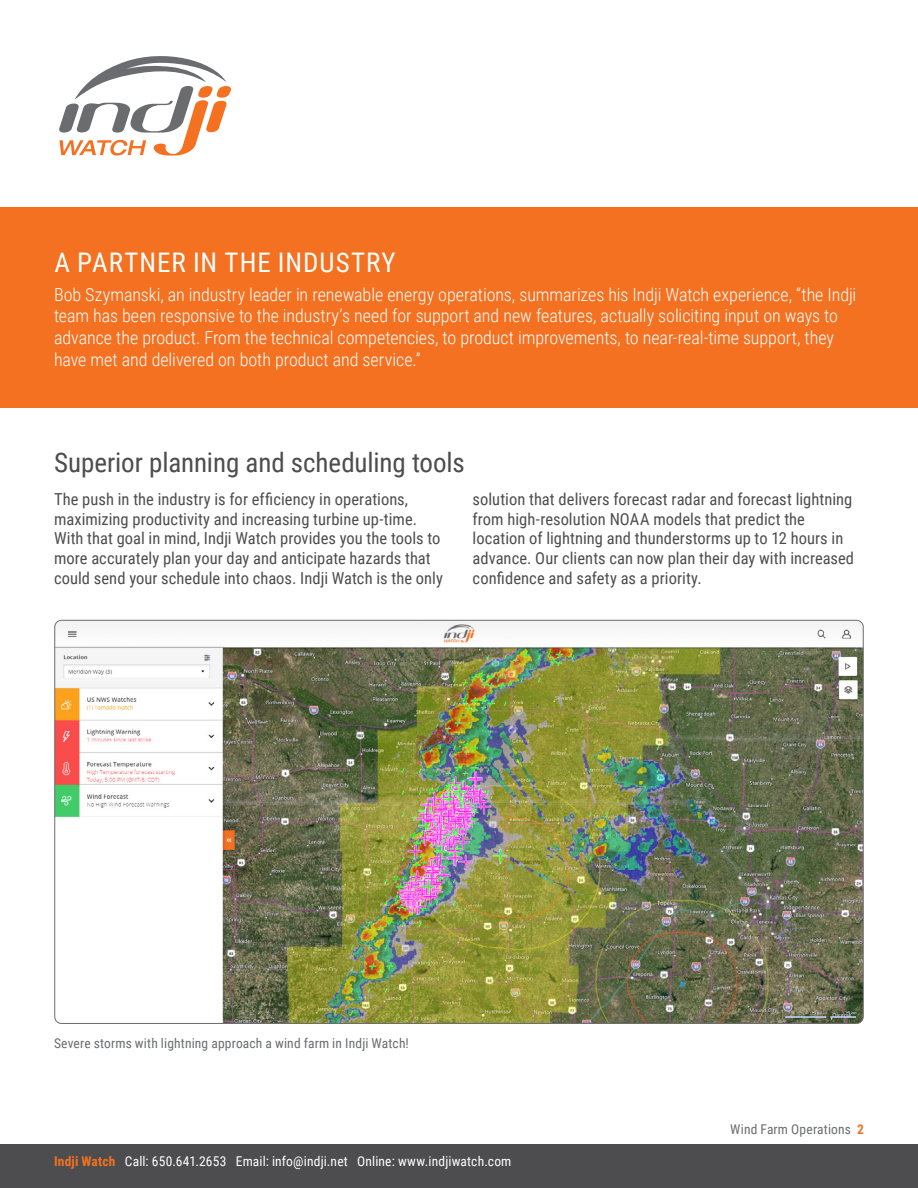
<style>
.page{position:relative;width:918px;height:1188px;background:#fff}
.page>*{position:absolute;margin:0;border:0;box-sizing:border-box;transform-origin:0 0}
.Grey_Subhead_Text__18px{font:27px "Roboto Condensed";letter-spacing:-.005em;color:#4d4d4f}
.Orange_call_out_subhead_text__18px{font:27px "Roboto Condensed";letter-spacing:.035em;color:#fff}
.Call_out_text___14px{font:300 18px/21.6px "Roboto Condensed";letter-spacing:-.005em;color:#fff}
.Body_copy___11px{font:16.5px/19.8px "Roboto Condensed";letter-spacing:.005em;color:#4d4d4f}
.Caption_copy__9px{font:13.5px "Roboto Condensed";letter-spacing:.01em;color:#6b6c6f}
.Caption_copy__9px-2{font:13.5px "Roboto Condensed";letter-spacing:.01em;color:#fff}
.s1{font-weight:700;color:#f37121}
</style>
<div class="page">
<img style="left:55px;top:620px;width:808px;height:402px">
<div style="left:0;top:1145px;width:918px;height:43px;background:#4d4d4f"></div>
<svg style="left:59px;top:56px;width:172px;height:100px"></svg>
<div style="left:0;top:207px;width:918px;height:201px;background:#f37121"></div>
<p class="Orange_call_out_subhead_text__18px" style="left:54px;top:244px;width:343px">A PARTNER IN THE INDUSTRY</p>
<p class="Call_out_text___14px" style="left:54px;top:283px;width:804px">Bob Szymanski, an industry leader in renewable energy operations, summarizes his Indji Watch experience, “the Indji team has been responsive to the industry’s need for support and new features, actually soliciting input on ways to advance the product. From the technical competencies, to product improvements, to near-real-time support, they have met and delivered on both product and service.”</p>
<p class="Grey_Subhead_Text__18px" style="left:54px;top:443px;width:412px">Superior planning and scheduling tools</p>
<p class="Body_copy___11px" style="left:54px;top:488px;width:390px">The push in the industry is for efficiency in operations, maximizing productivity and increasing turbine up-time.<br>With that goal in mind, Indji Watch provides you the tools to more accurately plan your day and anticipate hazards that could send your schedule into chaos. Indji Watch is the only</p>
<p class="Body_copy___11px" style="left:473px;top:488px;width:383px">solution that delivers forecast radar and forecast lightning from high-resolution NOAA models that predict the location of lightning and thunderstorms up to 12 hours in advance. Our clients can now plan their day with increased confidence and safety as a priority.</p>
<p class="Caption_copy__9px" style="left:54px;top:1034px;width:356px">Severe storms with lightning approach a wind farm in Indji Watch!</p>
<p class="Caption_copy__9px-2" style="left:54px;top:1152px;width:459px"><span class="s1">Indji Watch</span> Call: 650.641.2653 Email: info@indji.net Online: www.indjiwatch.com</p>
<p class="Caption_copy__9px" style="left:730px;top:1120px;width:135px">Wind Farm Operations <span class="s1">2</span></p>
</div>
